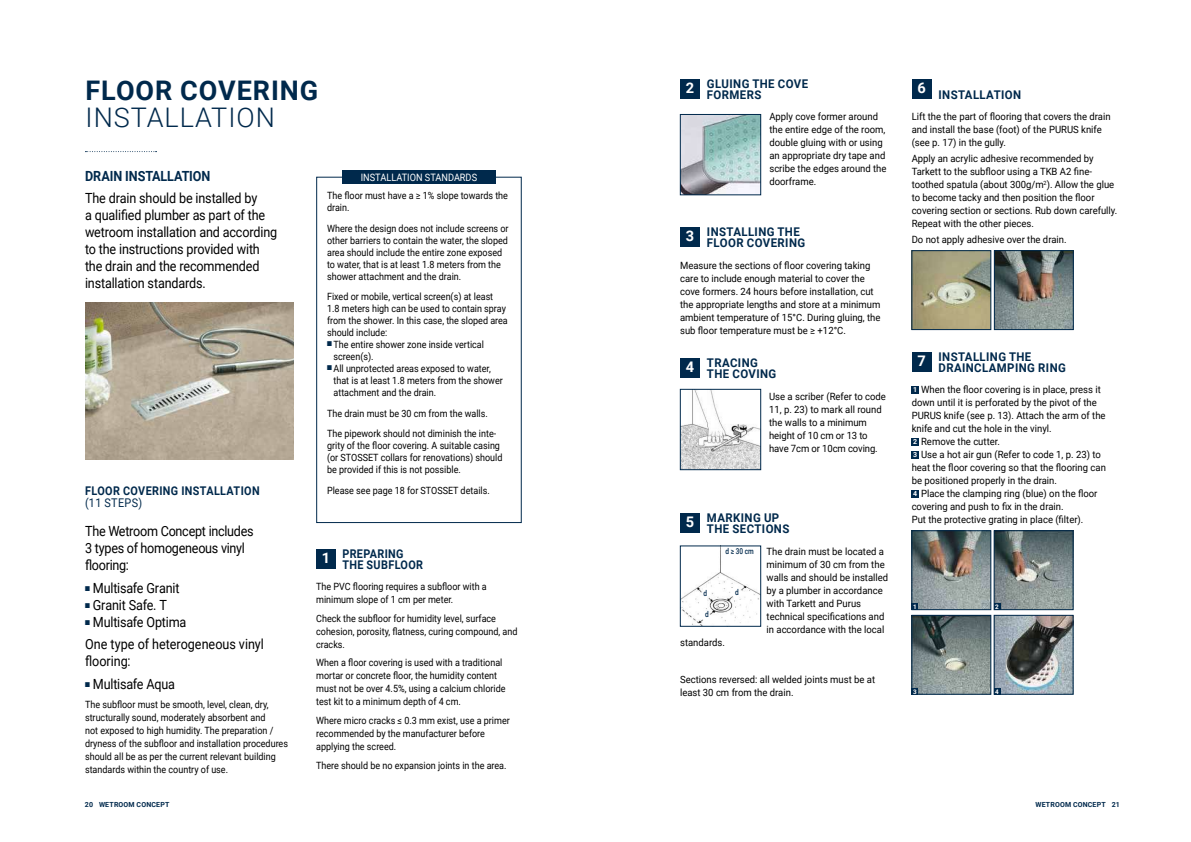
<style>
.page{position:relative;width:1191px;height:842px;background:#fff}
.page>*{position:absolute;margin:0;border:0;box-sizing:border-box;transform-origin:0 0}
.t1{font:700 27px "Roboto";letter-spacing:.035em;color:#00294c}
.t2{font:300 27px "Roboto";letter-spacing:.035em;color:#00294c}
.t3{font:14px/17px "Roboto";letter-spacing:-.015em;color:#000;scale:.9 1}
.t4{font:700 14px "Roboto";letter-spacing:-.005em;color:#00294c;scale:.9 1}
.t5{font:700 12px/11px "Roboto";letter-spacing:.035em;color:#00294c;scale:.95 1}
.t6{font:700 12px/11px "Roboto";letter-spacing:.035em;color:#00294c;scale:.9 1}
.t7{font:12px "Roboto";letter-spacing:.035em;color:#00294c;scale:.9 1}
.t8{font:10.2px "Roboto";color:#fff;scale:.9 1}
.t9{font:10px/13px "Roboto";color:#000;scale:.95 1}
.t10{font:10px/13px "Roboto";color:#000;scale:.9 1}
.t11{font:500 8.1px "Roboto";color:#00294c;scale:.8 1}
.t12{font:700 7px "Roboto";letter-spacing:.025em;color:#00294c}
.t13{font:700 6.3px "Roboto";color:#fff}
.s1{color:#00294c}
.s2{font-size:14.6px;color:#fff}
.s3{font-weight:700;font-size:7px;color:#fff}
</style>
<div class="page">
<svg style="left:85px;top:151px;width:72px;height:1px"></svg>
<img style="left:85px;top:302px;width:208px;height:157px">
<div style="left:316px;top:177px;width:206px;height:346px;border:1px solid #00294c"></div>
<div style="left:342px;top:170px;width:153px;height:14px;background:#00294c"></div>
<div style="left:316px;top:549px;width:20px;height:20px;background:#00294c"></div>
<div style="left:680px;top:79px;width:20px;height:20px;background:#00294c"></div>
<div style="left:680px;top:227px;width:20px;height:20px;background:#00294c"></div>
<div style="left:680px;top:358px;width:20px;height:20px;background:#00294c"></div>
<div style="left:680px;top:513px;width:20px;height:20px;background:#00294c"></div>
<img style="left:682px;top:116px;width:77px;height:77px">
<div style="left:680px;top:114px;width:81px;height:81px;border:1px solid #00294c"></div>
<img style="left:682px;top:391px;width:77px;height:77px">
<div style="left:680px;top:389px;width:81px;height:81px;border:1px solid #00294c"></div>
<img style="left:682px;top:548px;width:77px;height:76px">
<div style="left:680px;top:546px;width:81px;height:80px;border:1px solid #00294c"></div>
<div style="left:911px;top:79px;width:20px;height:20px;background:#00294c"></div>
<img style="left:913px;top:252px;width:76px;height:76px">
<div style="left:911px;top:250px;width:80px;height:80px;border:1px solid #00294c"></div>
<div style="left:911px;top:352px;width:20px;height:20px;background:#00294c"></div>
<div style="left:911px;top:386px;width:7px;height:7px;background:#00294c"></div>
<div style="left:911px;top:438px;width:7px;height:7px;background:#00294c"></div>
<div style="left:911px;top:451px;width:7px;height:7px;background:#00294c"></div>
<div style="left:911px;top:490px;width:7px;height:7px;background:#00294c"></div>
<img style="left:913px;top:532px;width:76px;height:76px">
<div style="left:911px;top:530px;width:80px;height:80px;border:1px solid #00294c"></div>
<div style="left:911px;top:604px;width:7px;height:6px;background:#00294c"></div>
<img style="left:913px;top:617px;width:76px;height:75px">
<div style="left:911px;top:615px;width:80px;height:79px;border:1px solid #00294c"></div>
<div style="left:911px;top:688px;width:7px;height:6px;background:#00294c"></div>
<img style="left:996px;top:252px;width:75px;height:76px">
<div style="left:994px;top:250px;width:79px;height:80px;border:1px solid #00294c"></div>
<img style="left:996px;top:532px;width:75px;height:76px">
<div style="left:994px;top:530px;width:79px;height:80px;border:1px solid #00294c"></div>
<svg style="left:994px;top:604px;width:6px;height:6px"></svg>
<img style="left:996px;top:617px;width:75px;height:75px">
<div style="left:994px;top:615px;width:79px;height:79px;border:1px solid #00294c"></div>
<svg style="left:994px;top:688px;width:6px;height:6px"></svg>
<h1 class="t1" style="left:86px;top:71px;width:234px">FLOOR COVERING</h1>
<h1 class="t2" style="left:86px;top:99px;width:191px">INSTALLATION</h1>
<h2 class="t4" style="left:85px;top:166px;width:141px">DRAIN INSTALLATION</h2>
<h2 class="t3" style="left:85px;top:189px;width:215px">The drain should be installed by<br>a qualified plumber as part of the wetroom installation and according to the instructions provided with the drain and the recommended installation standards.</h2>
<p class="t10" style="left:327px;top:189px;width:202px;line-height:12px">The floor must have a ≥ 1% slope towards the drain.</p>
<p class="t8" style="left:361px;top:170px;width:131px">INSTALLATION STANDARDS</p>
<p class="t10" style="left:327px;top:222px;width:203px;line-height:12px">Where the design does not include screens or other barriers to contain the water, the sloped area should include the entire zone exposed to water, that is at least 1.8 meters from the shower attachment and the drain.</p>
<p class="t10" style="left:327px;top:290px;width:202px;line-height:12px">Fixed or mobile, vertical screen(s) at least 1.8 meters high can be used to contain spray from the shower. In this case, the sloped area should include:</p>
<p class="t10" style="left:333px;top:338px;width:169px;line-height:12px;text-indent:-6px"><sup>■</sup> The entire shower zone inside vertical screen(s).</p>
<p class="t10" style="left:333px;top:362px;width:190px;line-height:12px;text-indent:-6px"><sup>■</sup> All unprotected areas exposed to water, that is at least 1.8 meters from the shower attachment and the drain.</p>
<p class="t10" style="left:327px;top:403px;width:189px;line-height:20.5px">The drain must be 30 cm from the walls.<br>The pipework should not diminish the inte-</p>
<p class="t10" style="left:327px;top:439px;width:196px;line-height:12px">grity of the floor covering. A suitable casing (or STOSSET collars for renovations) should be provided if this is not possible.</p>
<p class="t10" style="left:327px;top:483px;width:182px">Please see page 18 for STOSSET details.</p>
<p class="t6" style="left:85px;top:485px;width:195px">FLOOR COVERING INSTALLATION</p>
<p class="t7" style="left:85px;top:494px;width:65px">(11 STEPS)</p>
<h2 class="t3" style="left:85px;top:522px;width:189px">The Wetroom Concept includes<br>3 types of homogeneous vinyl flooring:</h2>
<h2 class="t3" style="left:85px;top:579px;width:106px"><span class="s1">■</span> Multisafe Granit</h2>
<h2 class="t3" style="left:85px;top:596px;width:92px"><span class="s1">■</span> Granit Safe. T</h2>
<h2 class="t3" style="left:85px;top:610px;width:200px;line-height:22.7px"><span class="s1">■</span> Multisafe Optima<br>One type of heterogeneous vinyl</h2>
<h2 class="t3" style="left:85px;top:652px;width:52px">flooring:</h2>
<h2 class="t3" style="left:85px;top:675px;width:101px"><span class="s1">■</span> Multisafe Aqua</h2>
<p class="t10" style="left:85px;top:697px;width:227px">The subfloor must be smooth, level, clean, dry, structurally sound, moderately absorbent and<br>not exposed to high humidity. The preparation / dryness of the subfloor and installation procedures should all be as per the current relevant building standards within the country of use.</p>
<p class="t6" style="left:342px;top:547px;width:91px;text-indent:-20px"><span class="s2">1</span> PREPARING<br>THE SUBFLOOR</p>
<p class="t10" style="left:316px;top:580px;width:191px">The PVC flooring requires a subfloor with a minimum slope of 1 cm per meter.</p>
<p class="t10" style="left:316px;top:611px;width:225px">Check the subfloor for humidity level, surface cohesion, porosity, flatness, curing compound, and cracks.</p>
<p class="t10" style="left:316px;top:656px;width:212px">When a floor covering is used with a traditional mortar or concrete floor, the humidity content must not be over 4.5%, using a calcium chloride test kit to a minimum depth of 4 cm.</p>
<p class="t10" style="left:316px;top:714px;width:217px">Where micro cracks ≤ 0.3 mm exist, use a primer recommended by the manufacturer before applying the screed.</p>
<p class="t10" style="left:316px;top:758px;width:213px">There should be no expansion joints in the area.</p>
<p class="t5" style="left:707px;top:78px;width:108px;text-indent:-21px"><span class="s2">2</span> GLUING THE COVE<br>FORMERS</p>
<p class="t9" style="left:769px;top:110px;width:125px">Apply cove former around the entire edge of the room, double gluing with or using an appropriate dry tape and scribe the edges around the doorframe.</p>
<p class="t5" style="left:707px;top:226px;width:105px;text-indent:-21px"><span class="s2">3</span> INSTALLING THE<br>FLOOR COVERING</p>
<p class="t9" style="left:680px;top:258px;width:212px">Measure the sections of floor covering taking care to include enough material to cover the cove formers. 24 hours before installation, cut the appropriate lengths and store at a minimum ambient temperature of 15°C. During gluing, the sub floor temperature must be ≥ +12°C.</p>
<p class="t5" style="left:707px;top:357px;width:75px;text-indent:-21px"><span class="s2">4</span> TRACING<br>THE COVING</p>
<p class="t9" style="left:769px;top:389px;width:124px">Use a scriber (Refer to code<br>11, p. 23) to mark all round the walls to a minimum height of 10 cm or 13 to have 7cm or 10cm coving.</p>
<p class="t5" style="left:707px;top:512px;width:88px;text-indent:-21px"><span class="s2">5</span> MARKING UP<br>THE SECTIONS</p>
<p class="t9" style="left:766px;top:544px;width:129px">The drain must be located a minimum of 30 cm from the walls and should be installed by a plumber in accordance with Tarkett and Purus technical specifications and in accordance with the local</p>
<p class="t9" style="left:680px;top:635px;width:49px">standards.</p>
<p class="t9" style="left:680px;top:672px;width:207px">Sections reversed: all welded joints must be at least 30 cm from the drain.</p>
<p class="t11" style="left:725px;top:546px;width:37px">d ≥ 30 cm</p>
<p class="t11" style="left:703px;top:588px;width:6px">d</p>
<p class="t11" style="left:735px;top:586px;width:6px">d</p>
<p class="t11" style="left:705px;top:609px;width:6px">d</p>
<p class="t5" style="left:917px;top:89px;width:111px"><sup>6</sup> INSTALLATION</p>
<p class="t9" style="left:911px;top:110px;width:211px">Lift the the part of flooring that covers the drain and install the base (foot) of the PURUS knife (see p. 17) in the gully.</p>
<p class="t9" style="left:911px;top:152px;width:218px">Apply an acrylic adhesive recommended by Tarkett to the subfloor using a TKB A2 fine&shy;toothed spatula (about 300g/m<sup>2</sup>). Allow the glue to become tacky and then position the floor covering section or sections. Rub down carefully.<br>Repeat with the other pieces.</p>
<p class="t9" style="left:911px;top:233px;width:164px">Do not apply adhesive over the drain.</p>
<p class="t5" style="left:938px;top:350px;width:135px;text-indent:-21px"><span class="s2">7</span> INSTALLING THE<br>DRAINCLAMPING RING</p>
<p class="t9" style="left:911px;top:383px;width:206px"><span class="s3">1</span> When the floor covering is in place, press it down until it is perforated by the pivot of the PURUS knife (see p. 13). Attach the arm of the knife and cut the hole in the vinyl.<br><span class="s3">2</span> Remove the cutter.<br><span class="s3">3</span> Use a hot air gun (Refer to code 1, p. 23) to heat the floor covering so that the flooring can be positioned properly in the drain.<br><span class="s3">4</span> Place the clamping ring (blue) on the floor covering and push to fix in the drain.<br>Put the protective grating in place (filter).</p>
<p class="t13" style="left:913px;top:602px;width:5px">1</p>
<p class="t13" style="left:913px;top:687px;width:5px">3</p>
<p class="t13" style="left:995px;top:602px;width:5px">2</p>
<p class="t13" style="left:995px;top:687px;width:5px">4</p>
<p class="t12" style="left:85px;top:799px;width:86px">20 WETROOM CONCEPT</p>
<p class="t12" style="left:1035px;top:799px;width:86px">WETROOM CONCEPT 21</p>
</div>
